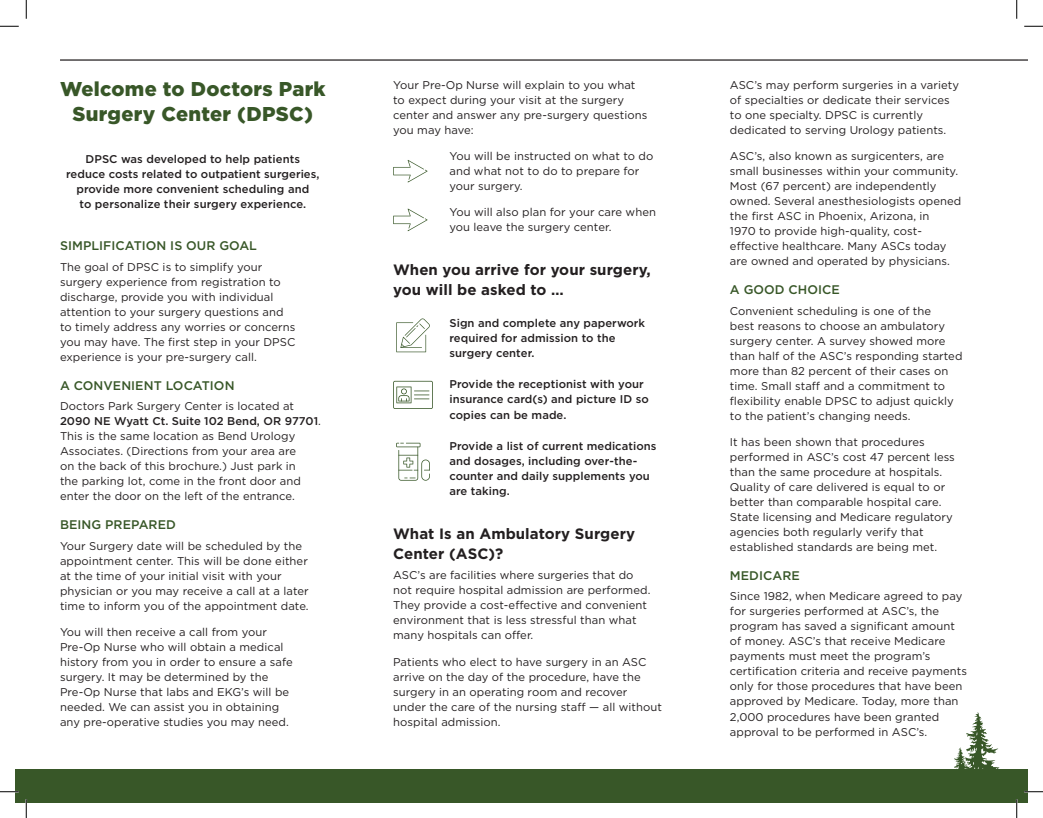
<style>
.page{position:relative;width:1043px;height:818px;background:#fff}
.page>*{position:absolute;margin:0;border:0;box-sizing:border-box;transform-origin:0 0}
.t1{font:900 20px/25px "Gotham";letter-spacing:.015em;color:#385728;text-align:center}
.t2{font:700 15px/20px "Gotham";letter-spacing:.005em;color:#231f20}
.t3{font:500 12.5px "Gotham";letter-spacing:.005em;color:#385728}
.t4{font:11.25px/15px "Gotham";letter-spacing:.005em;color:#231f20}
.t5{font:500 11.25px/15px "Gotham";letter-spacing:.005em;color:#231f20}
.s1{font-weight:500}
</style>
<div class="page">
<hr style="left:60px;top:59px;width:968px;height:2px;background:#231f20">
<div style="left:15px;top:769px;width:1013px;height:33px;background:#385728"></div>
<svg style="left:396px;top:318px;width:34px;height:34px"></svg>
<svg style="left:393px;top:381px;width:40px;height:28px"></svg>
<svg style="left:396px;top:442px;width:34px;height:38px"></svg>
<svg style="left:393px;top:160px;width:34px;height:22px"></svg>
<svg style="left:393px;top:208px;width:34px;height:23px"></svg>
<svg style="left:954px;top:712px;width:45px;height:57px"></svg>
<svg style="left:0;top:25px;width:19px;height:2px"></svg>
<svg style="left:1024px;top:25px;width:18px;height:2px"></svg>
<svg style="left:0;top:791px;width:19px;height:1px"></svg>
<svg style="left:1024px;top:791px;width:18px;height:1px"></svg>
<svg style="left:25px;top:0;width:2px;height:19px"></svg>
<svg style="left:25px;top:799px;width:2px;height:19px"></svg>
<svg style="left:1016px;top:0;width:1px;height:19px"></svg>
<svg style="left:1015px;top:799px;width:2px;height:19px"></svg>
<p class="t1" style="left:60px;top:76px;width:267px">Welcome to Doctors Park<br>Surgery Center (DPSC)</p>
<p class="t5" style="left:66px;top:151px;width:255px;text-align:center">DPSC was developed to help patients reduce costs related to outpatient surgeries, provide more convenient scheduling and<br>to personalize their surgery experience.</p>
<p class="t3" style="left:60px;top:237px;width:198px">SIMPLIFICATION IS OUR GOAL</p>
<p class="t4" style="left:60px;top:259px;width:237px">The goal of DPSC is to simplify your surgery experience from registration to discharge, provide you with individual attention to your surgery questions and to timely address any worries or concerns you may have. The first step in your DPSC experience is your pre-surgery call.</p>
<p class="t3" style="left:60px;top:377px;width:176px">A CONVENIENT LOCATION</p>
<p class="t4" style="left:60px;top:398px;width:262px">Doctors Park Surgery Center is located at <span class="s1">2090 NE Wyatt Ct. Suite 102 Bend, OR 97701</span>.<br>This is the same location as Bend Urology Associates. (Directions from your area are<br>on the back of this brochure.) Just park in<br>the parking lot, come in the front door and enter the door on the left of the entrance.</p>
<p class="t3" style="left:60px;top:516px;width:117px">BEING PREPARED</p>
<p class="t4" style="left:60px;top:538px;width:250px">Your Surgery date will be scheduled by the appointment center. This will be done either at the time of your initial visit with your physician or you may receive a call at a later time to inform you of the appointment date.</p>
<p class="t4" style="left:60px;top:624px;width:234px">You will then receive a call from your Pre-Op Nurse who will obtain a medical history from you in order to ensure a safe surgery. It may be determined by the Pre-Op Nurse that labs and EKG’s will be needed. We can assist you in obtaining any pre-operative studies you may need.</p>
<p class="t4" style="left:393px;top:77px;width:256px">Your Pre-Op Nurse will explain to you what to expect during your visit at the surgery center and answer any pre-surgery questions you may have:</p>
<p class="t4" style="left:449px;top:148px;width:205px">You will be instructed on what to do and what not to do to prepare for your surgery.</p>
<p class="t4" style="left:449px;top:205px;width:208px">You will also plan for your care when you leave the surgery center.</p>
<p class="t2" style="left:393px;top:259px;width:259px">When you arrive for your surgery, you will be asked to …</p>
<p class="t5" style="left:449px;top:315px;width:197px">Sign and complete any paperwork required for admission to the surgery center.</p>
<p class="t5" style="left:449px;top:377px;width:201px">Provide the receptionist with your insurance card(s) and picture ID so copies can be made.</p>
<p class="t5" style="left:449px;top:439px;width:208px">Provide a list of current medications and dosages, including over-the&shy;counter and daily supplements you are taking.</p>
<p class="t2" style="left:393px;top:523px;width:243px">What Is an Ambulatory Surgery<br>Center (ASC)?</p>
<p class="t4" style="left:393px;top:567px;width:259px">ASC’s are facilities where surgeries that do not require hospital admission are performed.<br>They provide a cost-effective and convenient environment that is less stressful than what many hospitals can offer.</p>
<p class="t4" style="left:393px;top:653px;width:270px">Patients who elect to have surgery in an ASC arrive on the day of the procedure, have the surgery in an operating room and recover under the care of the nursing staff — all without hospital admission.</p>
<p class="t4" style="left:730px;top:77px;width:230px">ASC’s may perform surgeries in a variety of specialties or dedicate their services to one specialty. DPSC is currently dedicated to serving Urology patients.</p>
<p class="t4" style="left:730px;top:148px;width:233px">ASC’s, also known as surgicenters, are small businesses within your community.<br>Most (67 percent) are independently owned. Several anesthesiologists opened the first ASC in Phoenix, Arizona, in<br>1970 to provide high-quality, cost&shy;effective healthcare. Many ASCs today are owned and operated by physicians.</p>
<p class="t3" style="left:730px;top:281px;width:111px">A GOOD CHOICE</p>
<p class="t4" style="left:730px;top:303px;width:234px">Convenient scheduling is one of the<br>best reasons to choose an ambulatory surgery center. A survey showed more than half of the ASC’s responding started more than 82 percent of their cases on time. Small staff and a commitment to flexibility enable DPSC to adjust quickly to the patient’s changing needs.</p>
<p class="t4" style="left:730px;top:434px;width:226px">It has been shown that procedures performed in ASC’s cost 47 percent less than the same procedure at hospitals.<br>Quality of care delivered is equal to or better than comparable hospital care.<br>State licensing and Medicare regulatory agencies both regularly verify that established standards are being met.</p>
<p class="t3" style="left:730px;top:567px;width:71px">MEDICARE</p>
<p class="t4" style="left:730px;top:588px;width:238px">Since 1982, when Medicare agreed to pay for surgeries performed at ASC’s, the program has saved a significant amount of money. ASC’s that receive Medicare payments must meet the program’s certification criteria and receive payments only for those procedures that have been approved by Medicare. Today, more than 2,000 procedures have been granted approval to be performed in ASC’s.</p>
</div>
